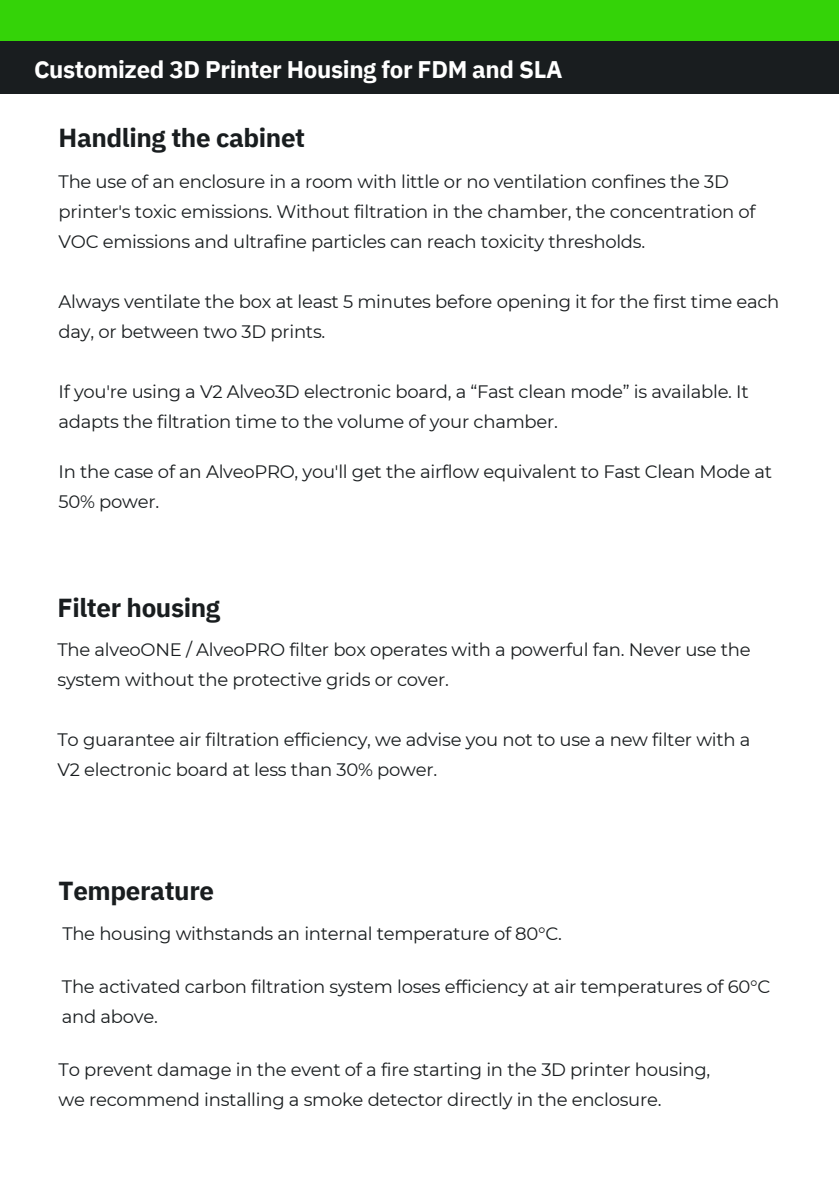
<style>
.page{position:relative;width:839px;height:1191px;background:#fff}
.page>*{position:absolute;margin:0;border:0;box-sizing:border-box;transform-origin:0 0}
.t1{font:700 26px "IBM Plex Sans";letter-spacing:-.015em;color:#191d1f}
.t2{font:700 24px "IBM Plex Sans";letter-spacing:-.015em;color:#fff}
.t3{font:18px/30px "Montserrat";letter-spacing:-.015em;color:#191d1f}
</style>
<div class="page">
<div style="left:0;top:41px;width:838px;height:53px;background:#191d1f"></div>
<div style="left:0;top:0;width:838px;height:41px;background:#34d308"></div>
<p class="t2" style="left:34px;top:53px;width:530px">Customized 3D Printer Housing for FDM and SLA</p>
<p class="t1" style="left:59px;top:120px;width:248px">Handling the cabinet</p>
<p class="t3" style="left:59px;top:166px;width:698px">The use of an enclosure in a room with little or no ventilation confines the 3D printer's toxic emissions. Without filtration in the chamber, the concentration of<br>VOC emissions and ultrafine particles can reach toxicity thresholds.</p>
<p class="t3" style="left:59px;top:286px;width:722px">Always ventilate the box at least 5 minutes before opening it for the first time each day, or between two 3D prints.</p>
<p class="t3" style="left:59px;top:376px;width:691px">If you're using a V2 Alveo3D electronic board, a “Fast clean mode” is available. It adapts the filtration time to the volume of your chamber.</p>
<p class="t3" style="left:59px;top:457px;width:715px">In the case of an AlveoPRO, you'll get the airflow equivalent to Fast Clean Mode at<br>50% power.</p>
<h1 class="t1" style="left:58px;top:590px;width:164px">Filter housing</h1>
<p class="t3" style="left:58px;top:634px;width:694px">The alveoONE / AlveoPRO filter box operates with a powerful fan. Never use the system without the protective grids or cover.</p>
<h1 class="t3" style="left:58px;top:725px;width:694px">To guarantee air filtration efficiency, we advise you not to use a new filter with a<br>V2 electronic board at less than 30% power.</h1>
<h1 class="t1" style="left:59px;top:873px;width:157px">Temperature</h1>
<p class="t3" style="left:62px;top:918px;width:501px">The housing withstands an internal temperature of 80°C.</p>
<p class="t3" style="left:62px;top:971px;width:709px">The activated carbon filtration system loses efficiency at air temperatures of 60°C and above.</p>
<p class="t3" style="left:59px;top:1054px;width:653px">To prevent damage in the event of a fire starting in the 3D printer housing, we recommend installing a smoke detector directly in the enclosure.</p>
</div>
